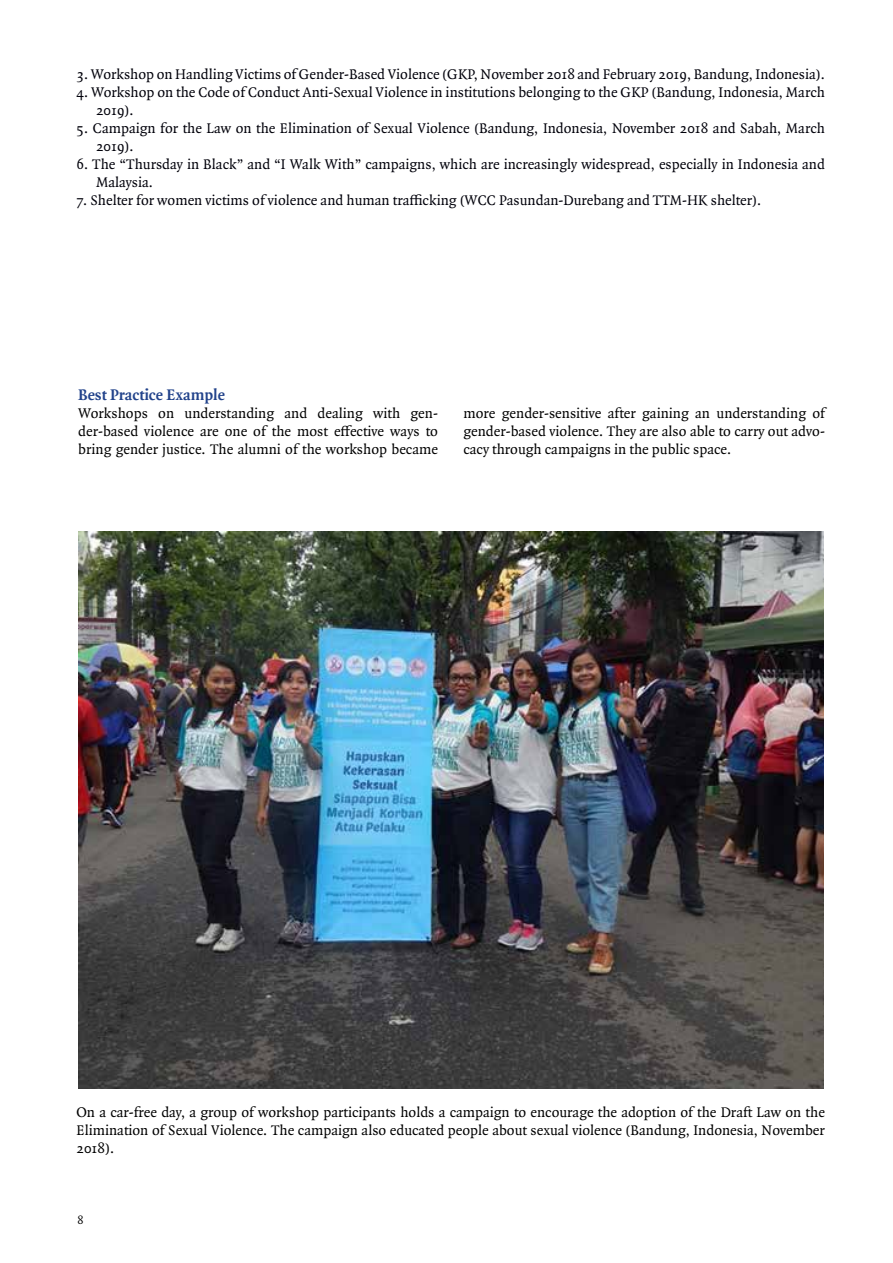
<style>
.page{position:relative;width:893px;height:1263px;background:#fff}
.page>*{position:absolute;margin:0;border:0;box-sizing:border-box;transform-origin:0 0}
.t1{font:700 16.5px "Quadraat OT";color:#22438b}
.t2{font:15px/18px "Quadraat OT";color:#00000a}
.t3{font:15px/18px "Quadraat OT";color:#000;text-align:justify}
.t4{font:12px "Quadraat OT";color:#000}
</style>
<div class="page">
<img style="left:78px;top:531px;width:745px;height:558px">
<p class="t2" style="left:77px;top:66px;width:750px">3. Workshop on Handling Victims of Gender-Based Violence (GKP, November 2018 and February 2019, Bandung, Indonesia).</p>
<p class="t2" style="left:96px;top:84px;width:730px;text-indent:-20px">4. Workshop on the Code of Conduct Anti-Sexual Violence in institutions belonging to the GKP (Bandung, Indonesia, March<br>2019).</p>
<p class="t2" style="left:96px;top:120px;width:730px;text-indent:-20px">5. Campaign for the Law on the Elimination of Sexual Violence (Bandung, Indonesia, November 2018 and Sabah, March<br>2019).</p>
<p class="t2" style="left:96px;top:156px;width:730px;text-indent:-20px">6. The “Thursday in Black” and “I Walk With” campaigns, which are increasingly widespread, especially in Indonesia and<br>Malaysia.</p>
<p class="t2" style="left:77px;top:192px;width:686px">7. Shelter for women victims of violence and human trafficking (WCC Pasundan-Durebang and TTM-HK shelter).</p>
<p class="t1" style="left:78px;top:385px;width:148px">Best Practice Example</p>
<p class="t3" style="left:78px;top:404px;width:361px">Workshops on understanding and dealing with gen&shy;der-based violence are one of the most effective ways to bring gender justice. The alumni of the workshop became</p>
<p class="t3" style="left:463px;top:404px;width:363px">more gender-sensitive after gaining an understanding of gender-based violence. They are also able to carry out advo&shy;cacy through campaigns in the public space.</p>
<p class="t3" style="left:77px;top:1103px;width:750px">On a car-free day, a group of workshop participants holds a campaign to encourage the adoption of the Draft Law on the Elimination of Sexual Violence. The campaign also educated people about sexual violence (Bandung, Indonesia, November 2018).</p>
<p class="t4" style="left:77px;top:1213px;width:8px">8</p>
</div>
